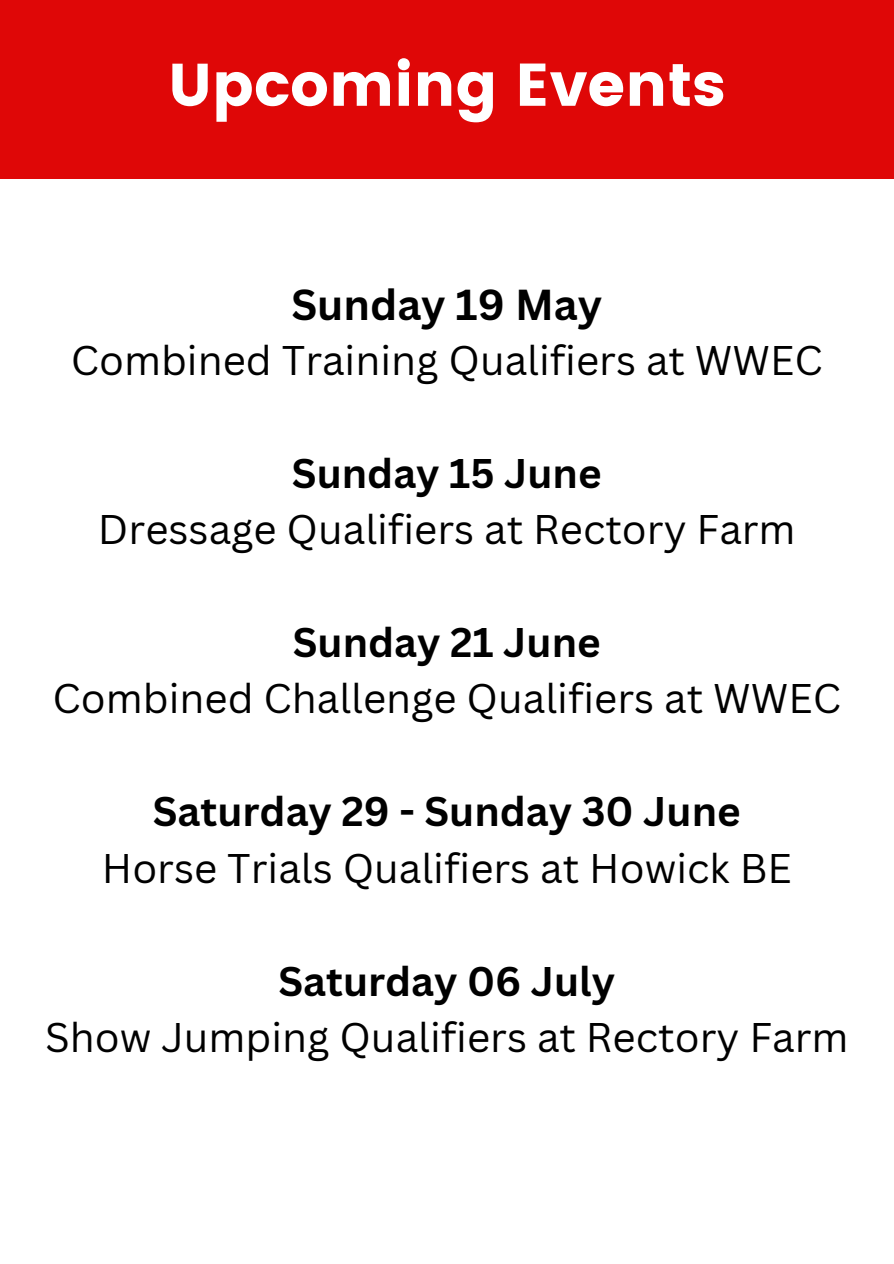
<style>
.page{position:relative;width:894px;height:1264px;background:#fff}
.page>*{position:absolute;margin:0;border:0;box-sizing:border-box;transform-origin:0 0}
.t1{font:60px "Poppins";color:#fff}
.t2{font:700 42.15px "Canva Sans";color:#000}
.t3{font:40.35px "Canva Sans";color:#000}
.t4{font:700 40.35px "Canva Sans";color:#000}
</style>
<div class="page">
<div style="left:0;top:0;width:893px;height:179px;background:#df0707"></div>
<h1 class="t1" style="left:168px;top:50px;width:559px">Upcoming Events</h1>
<p class="t2" style="left:291px;top:275px;width:312px">Sunday 19 May</p>
<p class="t3" style="left:71px;top:332px;width:753px">Combined Training Qualifiers at WWEC</p>
<p class="t4" style="left:292px;top:445px;width:311px">Sunday 15 June</p>
<p class="t3" style="left:98px;top:501px;width:699px">Dressage Qualifiers at Rectory Farm</p>
<p class="t4" style="left:293px;top:614px;width:309px">Sunday 21 June</p>
<p class="t3" style="left:53px;top:670px;width:789px">Combined Challenge Qualifiers at WWEC</p>
<p class="t4" style="left:153px;top:783px;width:589px">Saturday 29 - Sunday 30 June</p>
<p class="t3" style="left:102px;top:839px;width:691px">Horse Trials Qualifiers at Howick BE</p>
<p class="t4" style="left:278px;top:952px;width:338px">Saturday 06 July</p>
<p class="t3" style="left:45px;top:1008px;width:804px">Show Jumping Qualifiers at Rectory Farm</p>
</div>
